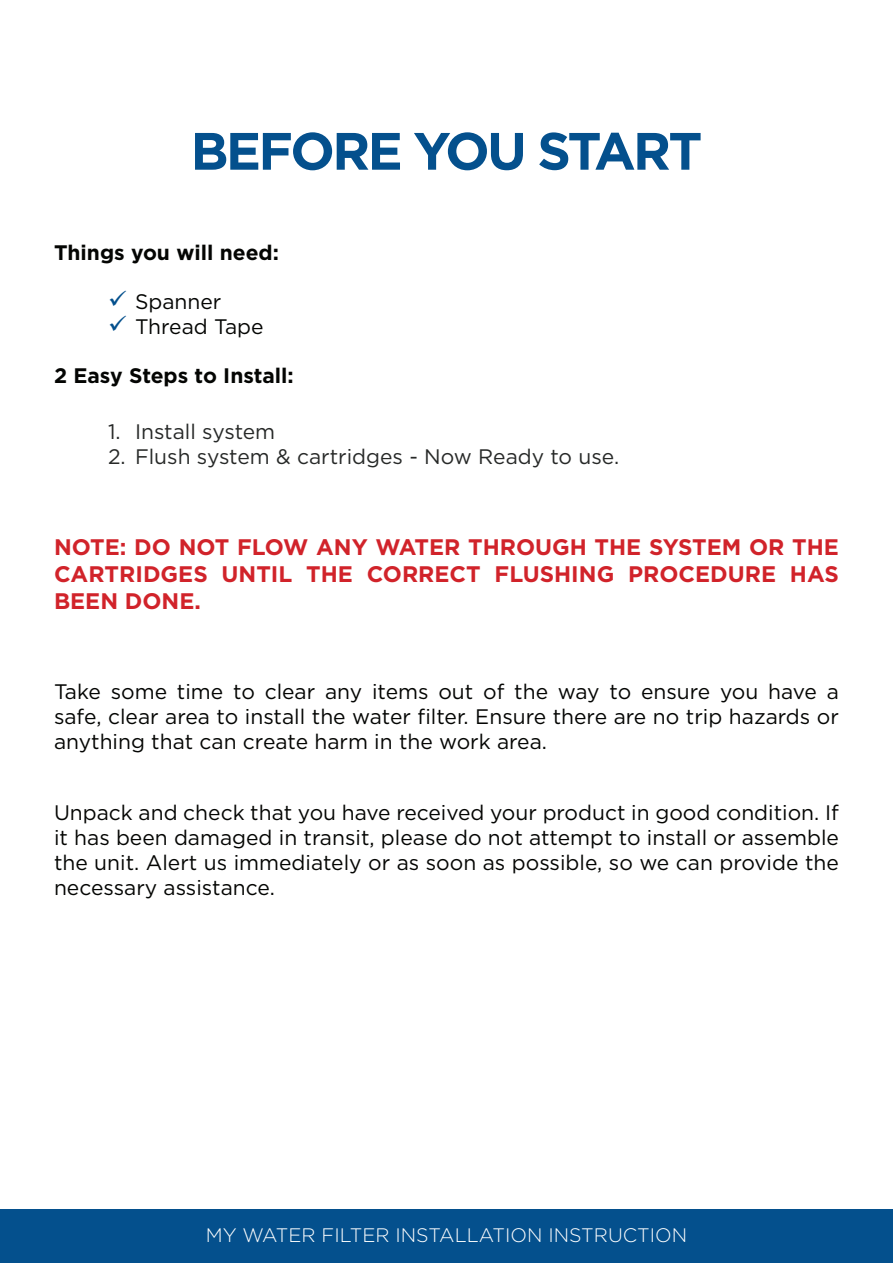
<style>
.page{position:relative;width:893px;height:1263px;background:#fff}
.page>*{position:absolute;margin:0;border:0;box-sizing:border-box;transform-origin:0 0}
.t1{font:700 52.5px "Gotham";letter-spacing:-.05em;color:#04508d}
.t2{font:700 22.5px/27px "Gotham";color:#d1232a;text-align:justify}
.t3{font:21px/25.2px "Gotham";color:#040503;text-align:justify}
.t4{font:21px "Gotham";color:#272928}
.t5{font:700 21px "Gotham";color:#040503}
.t6{font:300 19.5px "Gotham";color:#fff}
.s1{color:#04508d}
</style>
<div class="page">
<div style="left:0;top:1209px;width:893px;height:54px;background:#04508d"></div>
<p class="t1" style="left:191px;top:116px;width:513px">BEFORE YOU START</p>
<p class="t5" style="left:54px;top:238px;width:226px">Things you will need:</p>
<p class="t3" style="left:108px;top:288px;width:115px"><span class="s1">✓</span> Spanner</p>
<p class="t3" style="left:108px;top:314px;width:157px"><span class="s1">✓</span> Thread Tape</p>
<p class="t5" style="left:54px;top:362px;width:241px">2 Easy Steps to Install:</p>
<p class="t4" style="left:108px;top:419px;width:169px">1. Install system</p>
<p class="t4" style="left:108px;top:445px;width:513px">2. Flush system &amp; cartridges - Now Ready to use.</p>
<p class="t2" style="left:54px;top:533px;width:786px">NOTE: DO NOT FLOW ANY WATER THROUGH THE SYSTEM OR THE CARTRIDGES UNTIL THE CORRECT FLUSHING PROCEDURE HAS BEEN DONE.</p>
<p class="t3" style="left:54px;top:679px;width:786px">Take some time to clear any items out of the way to ensure you have a safe, clear area to install the water filter. Ensure there are no trip hazards or anything that can create harm in the work area.</p>
<p class="t3" style="left:54px;top:799px;width:786px">Unpack and check that you have received your product in good condition. If it has been damaged in transit, please do not attempt to install or assemble the unit. Alert us immediately or as soon as possible, so we can provide the necessary assistance.</p>
<p class="t6" style="left:206px;top:1224px;width:483px">MY WATER FILTER INSTALLATION INSTRUCTION</p>
</div>
